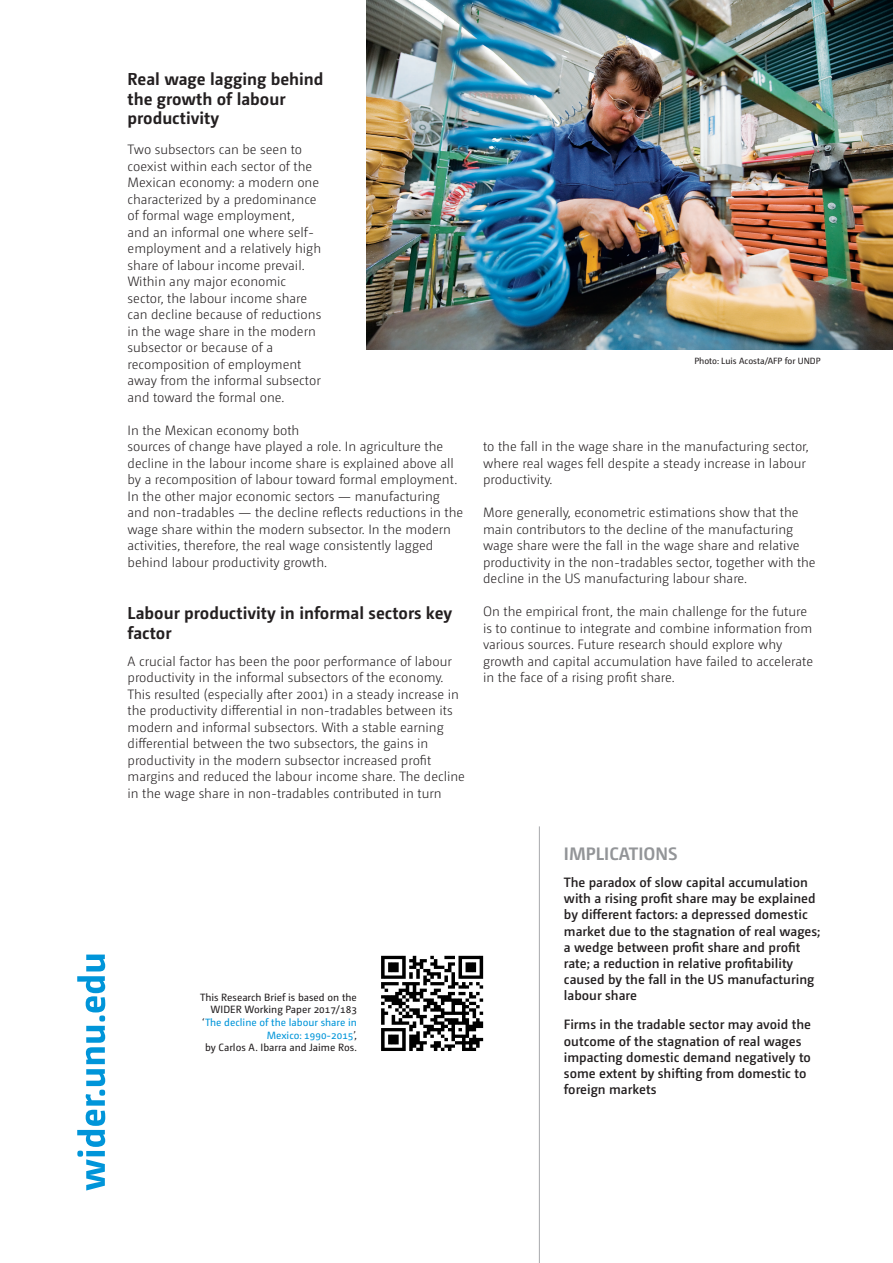
<style>
.page{position:relative;width:893px;height:1263px;background:#fff}
.page>*{position:absolute;margin:0;border:0;box-sizing:border-box;transform-origin:0 0}
.KEY_FINDINGS{font:700 18px "Camingo Dos";color:#939598}
.Heading_1{font:700 17.25px/19.5px "Camingo Dos";color:#231f20}
.Paragraph{font:300 13.5px/16.5px "Camingo Dos";color:#231f20}
.Highlight{font:600 13.5px/16.2px "Camingo Dos";color:#231f20}
.small_text{font:10.5px/12.6px "Camingo Dos";color:#231f20;text-align:right}
.small_text-2{font:10.5px/12.6px "Camingo Dos";color:#0095d9;text-align:right}
.Credits{font:9px "Camingo Dos";color:#231f20}
.s1{color:#231f20}
</style>
<div class="page">
<hr style="left:539px;top:826px;width:1px;height:437px;background:#a8a9ad">
<svg style="left:77px;top:954px;width:28px;height:236px"></svg>
<svg style="left:381px;top:956px;width:102px;height:95px"></svg>
<img style="left:366px;top:0;width:527px;height:349px">
<p class="Heading_1" style="left:128px;top:69px;width:198px">Real wage lagging behind the growth of labour productivity</p>
<p class="Paragraph" style="left:128px;top:141px;width:195px">Two subsectors can be seen to coexist within each sector of the<br>Mexican economy: a modern one characterized by a predominance of formal wage employment,<br>and an informal one where self&shy;employment and a relatively high share of labour income prevail.<br>Within any major economic sector, the labour income share can decline because of reductions in the wage share in the modern subsector or because of a recomposition of employment away from the informal subsector and toward the formal one.</p>
<p class="Paragraph" style="left:128px;top:422px;width:337px">In the Mexican economy both<br>sources of change have played a role. In agriculture the decline in the labour income share is explained above all by a recomposition of labour toward formal employment.<br>In the other major economic sectors — manufacturing and non-tradables — the decline reflects reductions in the wage share within the modern subsector. In the modern activities, therefore, the real wage consistently lagged behind labour productivity growth.</p>
<p class="Heading_1" style="left:128px;top:603px;width:326px">Labour productivity in informal sectors key factor</p>
<p class="Paragraph" style="left:128px;top:653px;width:339px">A crucial factor has been the poor performance of labour productivity in the informal subsectors of the economy.<br>This resulted (especially after 2001) in a steady increase in the productivity differential in non-tradables between its modern and informal subsectors. With a stable earning differential between the two subsectors, the gains in productivity in the modern subsector increased profit margins and reduced the labour income share. The decline in the wage share in non-tradables contributed in turn</p>
<p class="small_text" style="left:200px;top:991px;width:158px">This Research Brief is based on the<br>WIDER Working Paper 2017/183</p>
<p class="small_text-2" style="left:202px;top:1016px;width:156px"><span class="s1">‘</span>The decline of the labour share in<br>Mexico: 1990-2015<span class="s1">’,</span></p>
<p class="small_text" style="left:205px;top:1041px;width:153px">by Carlos A. Ibarra and Jaime Ros.</p>
<p class="Credits" style="left:694px;top:356px;width:128px">Photo: Luis Acosta/AFP for UNDP</p>
<p class="Paragraph" style="left:483px;top:438px;width:327px">to the fall in the wage share in the manufacturing sector, where real wages fell despite a steady increase in labour productivity.</p>
<p class="Paragraph" style="left:483px;top:504px;width:334px">More generally, econometric estimations show that the main contributors to the decline of the manufacturing wage share were the fall in the wage share and relative productivity in the non-tradables sector, together with the decline in the US manufacturing labour share.</p>
<p class="Paragraph" style="left:483px;top:603px;width:332px">On the empirical front, the main challenge for the future is to continue to integrate and combine information from various sources. Future research should explore why growth and capital accumulation have failed to accelerate in the face of a rising profit share.</p>
<p class="KEY_FINDINGS" style="left:564px;top:842px;width:115px">IMPLICATIONS</p>
<p class="Highlight" style="left:564px;top:874px;width:258px">The paradox of slow capital accumulation with a rising profit share may be explained by different factors: a depressed domestic market due to the stagnation of real wages; a wedge between profit share and profit rate; a reduction in relative profitability caused by the fall in the US manufacturing labour share</p>
<p class="Highlight" style="left:564px;top:1016px;width:249px">Firms in the tradable sector may avoid the outcome of the stagnation of real wages impacting domestic demand negatively to some extent by shifting from domestic to foreign markets</p>
</div>
